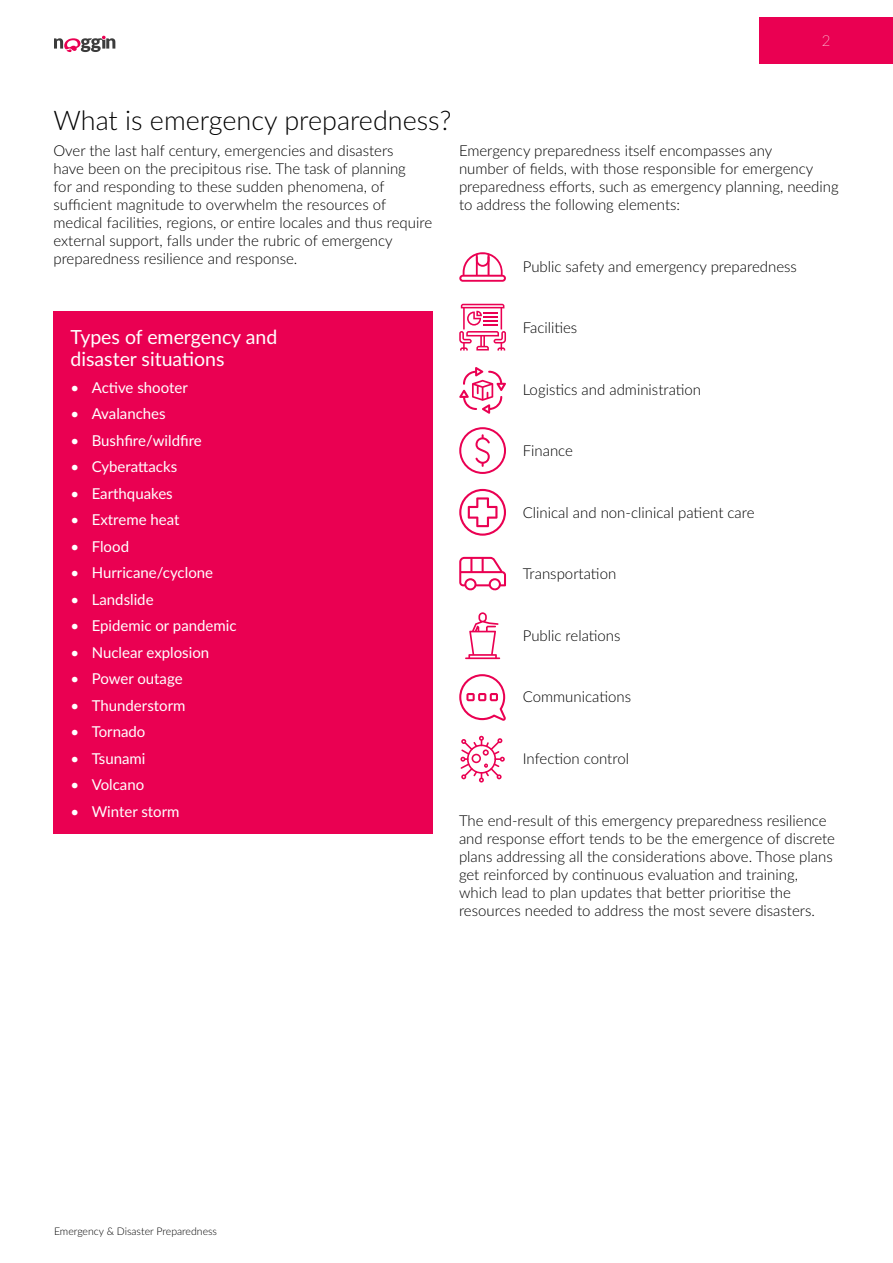
<style>
.page{position:relative;width:893px;height:1263px;background:#fff}
.page>*{position:absolute;margin:0;border:0;box-sizing:border-box;transform-origin:0 0}
.t1{font:300 27px "Lato";color:#000}
.t2{font:19.5px/22.5px "Lato";color:#fff}
.t3{font:300 15px/18px "Lato";color:#000}
.t4{font:15px "Lato";color:#fff}
.t5{font:100 15px "Lato";color:#fff}
.t6{font:300 10.5px "Lato";color:#000}
</style>
<div class="page">
<svg style="left:54px;top:36px;width:61px;height:16px"></svg>
<div style="left:760px;top:17px;width:133px;height:47px;background:#ea0052"></div>
<div style="left:53px;top:311px;width:380px;height:523px;background:#ea0052"></div>
<svg style="left:459px;top:367px;width:47px;height:47px"></svg>
<svg style="left:459px;top:304px;width:47px;height:46px"></svg>
<svg style="left:459px;top:252px;width:47px;height:30px"></svg>
<svg style="left:459px;top:427px;width:47px;height:47px"></svg>
<svg style="left:459px;top:489px;width:47px;height:47px"></svg>
<svg style="left:459px;top:674px;width:47px;height:47px"></svg>
<svg style="left:465px;top:612px;width:35px;height:47px"></svg>
<svg style="left:459px;top:557px;width:47px;height:34px"></svg>
<svg style="left:460px;top:736px;width:45px;height:46px"></svg>
<p class="t5" style="left:822px;top:30px;width:10px">2</p>
<h1 class="t1" style="left:53px;top:101px;width:399px">What is emergency preparedness?</h1>
<p class="t3" style="left:53px;top:141px;width:380px">Over the last half century, emergencies and disasters<br>have been on the precipitous rise. The task of planning<br>for and responding to these sudden phenomena, of sufficient magnitude to overwhelm the resources of medical facilities, regions, or entire locales and thus require external support, falls under the rubric of emergency preparedness resilience and response.</p>
<p class="t3" style="left:459px;top:141px;width:381px">Emergency preparedness itself encompasses any<br>number of fields, with those responsible for emergency preparedness efforts, such as emergency planning, needing to address the following elements:</p>
<p class="t3" style="left:523px;top:257px;width:276px">Public safety and emergency preparedness</p>
<h2 class="t2" style="left:71px;top:324px;width:208px">Types of emergency and disaster situations</h2>
<p class="t4" style="left:71px;top:376px;width:119px">• Active shooter</p>
<p class="t4" style="left:71px;top:403px;width:97px">• Avalanches</p>
<p class="t4" style="left:71px;top:429px;width:133px">• Bushfire/wildfire</p>
<p class="t4" style="left:71px;top:456px;width:108px">• Cyberattacks</p>
<p class="t4" style="left:71px;top:482px;width:104px">• Earthquakes</p>
<p class="t4" style="left:71px;top:509px;width:110px">• Extreme heat</p>
<p class="t4" style="left:71px;top:535px;width:60px">• Flood</p>
<p class="t4" style="left:71px;top:562px;width:144px">• Hurricane/cyclone</p>
<p class="t4" style="left:71px;top:588px;width:85px">• Landslide</p>
<p class="t4" style="left:71px;top:615px;width:168px">• Epidemic or pandemic</p>
<p class="t4" style="left:71px;top:641px;width:140px">• Nuclear explosion</p>
<p class="t4" style="left:71px;top:668px;width:114px">• Power outage</p>
<p class="t4" style="left:71px;top:694px;width:117px">• Thunderstorm</p>
<p class="t4" style="left:71px;top:721px;width:76px">• Tornado</p>
<p class="t4" style="left:71px;top:747px;width:76px">• Tsunami</p>
<p class="t4" style="left:71px;top:774px;width:75px">• Volcano</p>
<p class="t4" style="left:71px;top:800px;width:111px">• Winter storm</p>
<p class="t3" style="left:523px;top:318px;width:56px">Facilities</p>
<p class="t3" style="left:523px;top:380px;width:180px">Logistics and administration</p>
<p class="t3" style="left:523px;top:441px;width:52px">Finance</p>
<p class="t3" style="left:523px;top:503px;width:233px">Clinical and non-clinical patient care</p>
<p class="t3" style="left:523px;top:564px;width:95px">Transportation</p>
<p class="t3" style="left:523px;top:626px;width:99px">Public relations</p>
<p class="t3" style="left:523px;top:687px;width:110px">Communications</p>
<p class="t3" style="left:523px;top:749px;width:108px">Infection control</p>
<p class="t3" style="left:459px;top:810px;width:378px">The end-result of this emergency preparedness resilience and response effort tends to be the emergence of discrete plans addressing all the considerations above. Those plans get reinforced by continuous evaluation and training, which lead to plan updates that better prioritise the resources needed to address the most severe disasters.</p>
<p class="t6" style="left:54px;top:1224px;width:165px">Emergency &amp; Disaster Preparedness</p>
</div>
